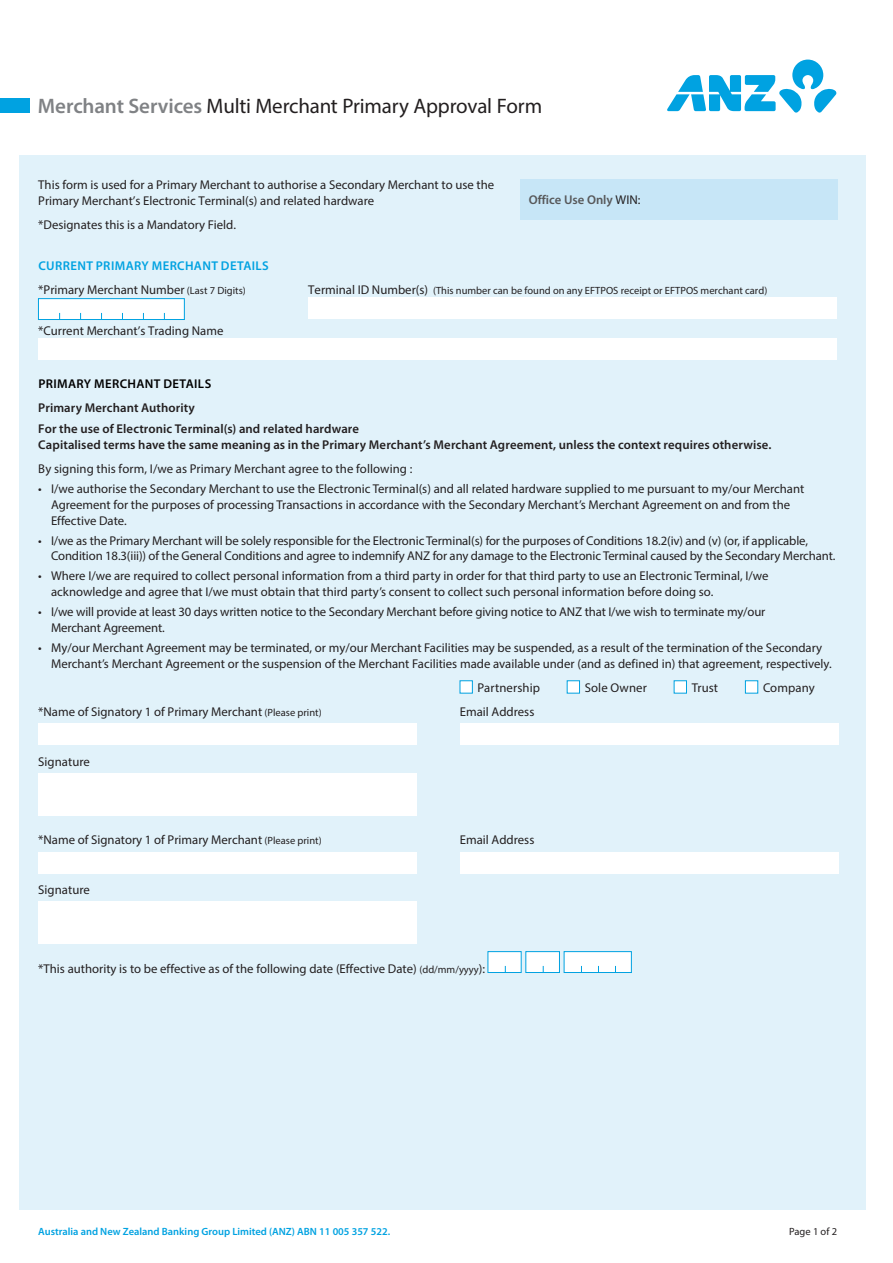
<style>
.page{position:relative;width:893px;height:1263px;background:#fff}
.page>*{position:absolute;margin:0;border:0;box-sizing:border-box;transform-origin:0 0}
.t1{font:21px "Myriad Pro";letter-spacing:-.01em;color:#231f20}
.t2{font:12.75px/15.8px "Myriad Pro";color:#231f20}
.t3{font:600 12.75px/20.5px "Myriad Pro";letter-spacing:.005em;color:#231f20}
.t4{font:600 12.75px/24.3px "Myriad Pro";letter-spacing:.03em;color:#00a2e1}
.t5{font:600 12.75px "Myriad Pro";letter-spacing:.03em;color:#000}
.t6{font:600 12.75px "Myriad Pro";color:#57585a}
.t7{font:10.5px "Myriad Pro";color:#231f20}
.t8{font:600 10.5px "Myriad Pro";color:#00a2e1}
.s1{font-weight:600;color:#808285}
.s2{font-weight:400;color:#231f20}
.s3{font-weight:400;font-size:10.5px;color:#231f20}
.s4{font-size:12.75px}
.s5{font-size:10.5px}
</style>
<div class="page">
<div style="left:19px;top:155px;width:847px;height:1055px;background:#e1f2fa"></div>
<svg style="left:667px;top:59px;width:170px;height:54px"></svg>
<div style="left:0;top:99px;width:29px;height:14px;background:#00a2e1"></div>
<div style="left:38px;top:299px;width:146px;height:20px;background:#fff"></div>
<div style="left:38px;top:298px;width:147px;height:22px;border:1px solid #00a2e1"></div>
<div style="left:308px;top:298px;width:529px;height:21px;background:#fff"></div>
<div style="left:38px;top:338px;width:799px;height:22px;background:#fff"></div>
<div style="left:460px;top:680px;width:13px;height:13px;background:#fff;border:1px solid #00a2e1"></div>
<div style="left:567px;top:680px;width:13px;height:13px;background:#fff;border:1px solid #00a2e1"></div>
<div style="left:674px;top:680px;width:13px;height:13px;background:#fff;border:1px solid #00a2e1"></div>
<div style="left:745px;top:680px;width:13px;height:13px;background:#fff;border:1px solid #00a2e1"></div>
<div style="left:38px;top:724px;width:379px;height:21px;background:#fff"></div>
<div style="left:460px;top:724px;width:378px;height:21px;background:#fff"></div>
<div style="left:38px;top:773px;width:379px;height:43px;background:#fff"></div>
<div style="left:38px;top:852px;width:379px;height:21px;background:#fff"></div>
<div style="left:460px;top:852px;width:378px;height:21px;background:#fff"></div>
<div style="left:38px;top:902px;width:379px;height:42px;background:#fff"></div>
<div style="left:488px;top:952px;width:33px;height:20px;background:#fff"></div>
<div style="left:488px;top:951px;width:33px;height:22px;border:1px solid #00a2e1"></div>
<div style="left:526px;top:952px;width:33px;height:20px;background:#fff"></div>
<div style="left:526px;top:951px;width:34px;height:22px;border:1px solid #00a2e1"></div>
<div style="left:564px;top:952px;width:67px;height:20px;background:#fff"></div>
<div style="left:564px;top:951px;width:68px;height:22px;border:1px solid #00a2e1"></div>
<div style="left:520px;top:179px;width:318px;height:41px;background:#c7e6f7"></div>
<h1 class="t1" style="left:38px;top:93px;width:506px"><span class="s1">Merchant Services</span> Multi Merchant Primary Approval Form</h1>
<p class="t2" style="left:38px;top:176px;width:457px">This form is used for a Primary Merchant to authorise a Secondary Merchant to use the<br>Primary Merchant’s Electronic Terminal(s) and related hardware</p>
<p class="t2" style="left:38px;top:216px;width:199px">*Designates this is a Mandatory Field.</p>
<p class="t4" style="left:38px;top:253px;width:232px">CURRENT PRIMARY MERCHANT DETAILS <span class="s2">*Primary Merchant Number</span> <span class="s3">(Last 7 Digits)</span></p>
<p class="t6" style="left:529px;top:192px;width:113px">Office Use Only <span class="s2">WIN:</span></p>
<p class="t7" style="left:308px;top:284px;width:460px"><span class="s4">Terminal ID Number(s)</span> (This number can be found on any EFTPOS receipt or EFTPOS merchant card)</p>
<p class="t2" style="left:38px;top:322px;width:187px">*Current Merchant’s Trading Name</p>
<p class="t5" style="left:38px;top:376px;width:174px">PRIMARY MERCHANT DETAILS</p>
<p class="t3" style="left:38px;top:397px;width:322px">Primary Merchant Authority<br>For the use of Electronic Terminal(s) and related hardware</p>
<p class="t3" style="left:38px;top:434px;width:735px">Capitalised terms have the same meaning as in the Primary Merchant’s Merchant Agreement, unless the context requires otherwise.</p>
<p class="t2" style="left:38px;top:461px;width:376px">By signing this form, I/we as Primary Merchant agree to the following :</p>
<p class="t2" style="left:51px;top:481px;width:755px;text-indent:-13px">• I/we authorise the Secondary Merchant to use the Electronic Terminal(s) and all related hardware supplied to me pursuant to my/our Merchant<br>Agreement for the purposes of processing Transactions in accordance with the Secondary Merchant’s Merchant Agreement on and from the<br>Effective Date.</p>
<p class="t2" style="left:51px;top:532px;width:786px;text-indent:-13px">• I/we as the Primary Merchant will be solely responsible for the Electronic Terminal(s) for the purposes of Conditions 18.2(iv) and (v) (or, if applicable,<br>Condition 18.3(iii)) of the General Conditions and agree to indemnify ANZ for any damage to the Electronic Terminal caused by the Secondary Merchant.</p>
<p class="t2" style="left:51px;top:568px;width:719px;text-indent:-13px">• Where I/we are required to collect personal information from a third party in order for that third party to use an Electronic Terminal, I/we acknowledge and agree that I/we must obtain that third party’s consent to collect such personal information before doing so.</p>
<p class="t2" style="left:51px;top:604px;width:716px;text-indent:-13px">• I/we will provide at least 30 days written notice to the Secondary Merchant before giving notice to ANZ that I/we wish to terminate my/our<br>Merchant Agreement.</p>
<p class="t2" style="left:51px;top:639px;width:782px;text-indent:-13px">• My/our Merchant Agreement may be terminated, or my/our Merchant Facilities may be suspended, as a result of the termination of the Secondary<br>Merchant’s Merchant Agreement or the suspension of the Merchant Facilities made available under (and as defined in) that agreement, respectively.</p>
<p class="t2" style="left:478px;top:679px;width:64px">Partnership</p>
<p class="t2" style="left:585px;top:679px;width:64px">Sole Owner</p>
<p class="t2" style="left:692px;top:679px;width:28px">Trust</p>
<p class="t2" style="left:763px;top:679px;width:53px">Company</p>
<p class="t2" style="left:38px;top:704px;width:285px">*Name of Signatory 1 of Primary Merchant <span class="s5">(Please print)</span></p>
<p class="t2" style="left:460px;top:704px;width:76px">Email Address</p>
<p class="t2" style="left:38px;top:753px;width:53px">Signature</p>
<p class="t2" style="left:38px;top:832px;width:285px">*Name of Signatory 1 of Primary Merchant <span class="s5">(Please print)</span></p>
<p class="t2" style="left:460px;top:832px;width:76px">Email Address</p>
<p class="t2" style="left:38px;top:881px;width:53px">Signature</p>
<p class="t2" style="left:38px;top:960px;width:448px">*This authority is to be effective as of the following date (Effective Date) <span class="s5">(dd/mm/yyyy</span>):</p>
<p class="t8" style="left:38px;top:1225px;width:353px">Australia and New Zealand Banking Group Limited (ANZ) ABN 11 005 357 522.</p>
<p class="t7" style="left:789px;top:1225px;width:50px">Page 1 of 2</p>
</div>
